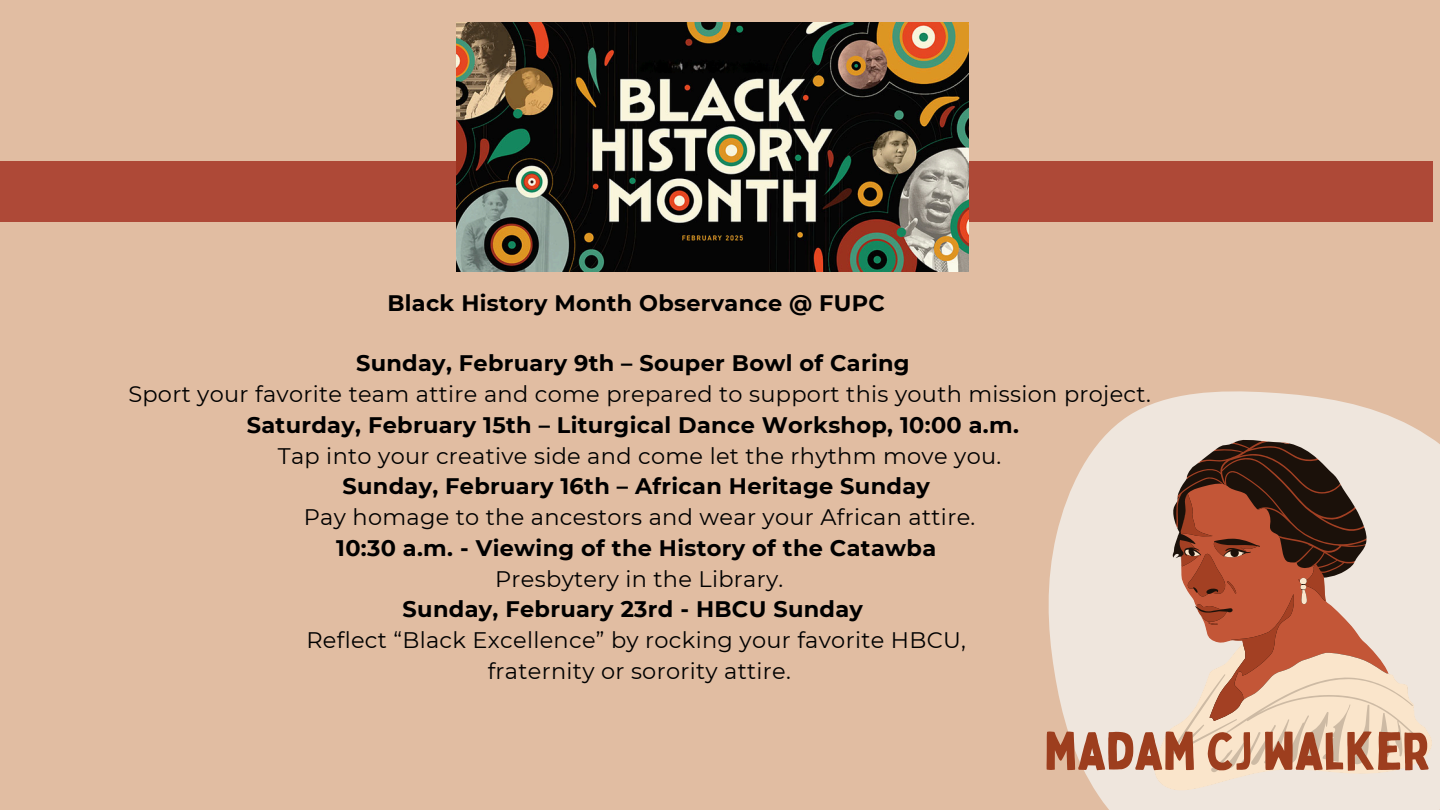
<style>
.page{position:relative;width:1440px;height:810px;background:#e1bda2}
.page>*{position:absolute;margin:0;border:0;box-sizing:border-box;transform-origin:0 0}
.t1{font:52.1px "Bobby Jones";color:#9d3e1e}
.t2{font:22.5px "Montserrat";letter-spacing:.015em;color:#000}
.t3{font:700 22.5px "Montserrat";letter-spacing:.015em;color:#000}
.t4{font:700 22.4px "Montserrat";letter-spacing:.015em;color:#000}
</style>
<div class="page">
<svg style="left:1048px;top:391px;width:392px;height:419px;fill:#efe6dd"></svg>
<div style="left:1152px;top:439px;width:280px;height:111px;background:#efe6dd"></div>
<svg style="left:1367px;top:483px;width:22px;height:67px"></svg>
<svg style="left:1151px;top:550px;width:282px;height:245px;background:#efe4d9"></svg>
<svg style="left:1176px;top:441px;width:191px;height:233px;background:#9c6451"></svg>
<svg style="left:1166px;top:674px;width:255px;height:98px;background:#edd5be"></svg>
<div style="left:0;top:161px;width:1433px;height:61px;background:#ae4937"></div>
<img style="left:457px;top:22px;width:512px;height:250px">
<h2 class="t4" style="left:387px;top:290px;width:499px">Black History Month Observance @ FUPC</h2>
<p class="t3" style="left:356px;top:350px;width:555px">Sunday, February 9th – Souper Bowl of Caring</p>
<p class="t2" style="left:128px;top:380px;width:1024px">Sport your favorite team attire and come prepared to support this youth mission project.</p>
<p class="t3" style="left:247px;top:411px;width:774px">Saturday, February 15th – Liturgical Dance Workshop, 10:00 a.m.</p>
<p class="t2" style="left:278px;top:442px;width:725px">Tap into your creative side and come let the rhythm move you.</p>
<p class="t3" style="left:342px;top:473px;width:589px">Sunday, February 16th – African Heritage Sunday</p>
<p class="t2" style="left:304px;top:503px;width:673px">Pay homage to the ancestors and wear your African attire.</p>
<p class="t3" style="left:336px;top:534px;width:601px">10:30 a.m. - Viewing of the History of the Catawba</p>
<p class="t2" style="left:495px;top:565px;width:290px">Presbytery in the Library.</p>
<p class="t3" style="left:403px;top:596px;width:462px">Sunday, February 23rd - HBCU Sunday</p>
<p class="t2" style="left:306px;top:626px;width:661px">Reflect “Black Excellence” by rocking your favorite HBCU,</p>
<p class="t2" style="left:488px;top:657px;width:305px">fraternity or sorority attire.</p>
<p class="t1" style="left:1044px;top:718px;width:388px">MADAM CJ WALKER</p>
</div>
